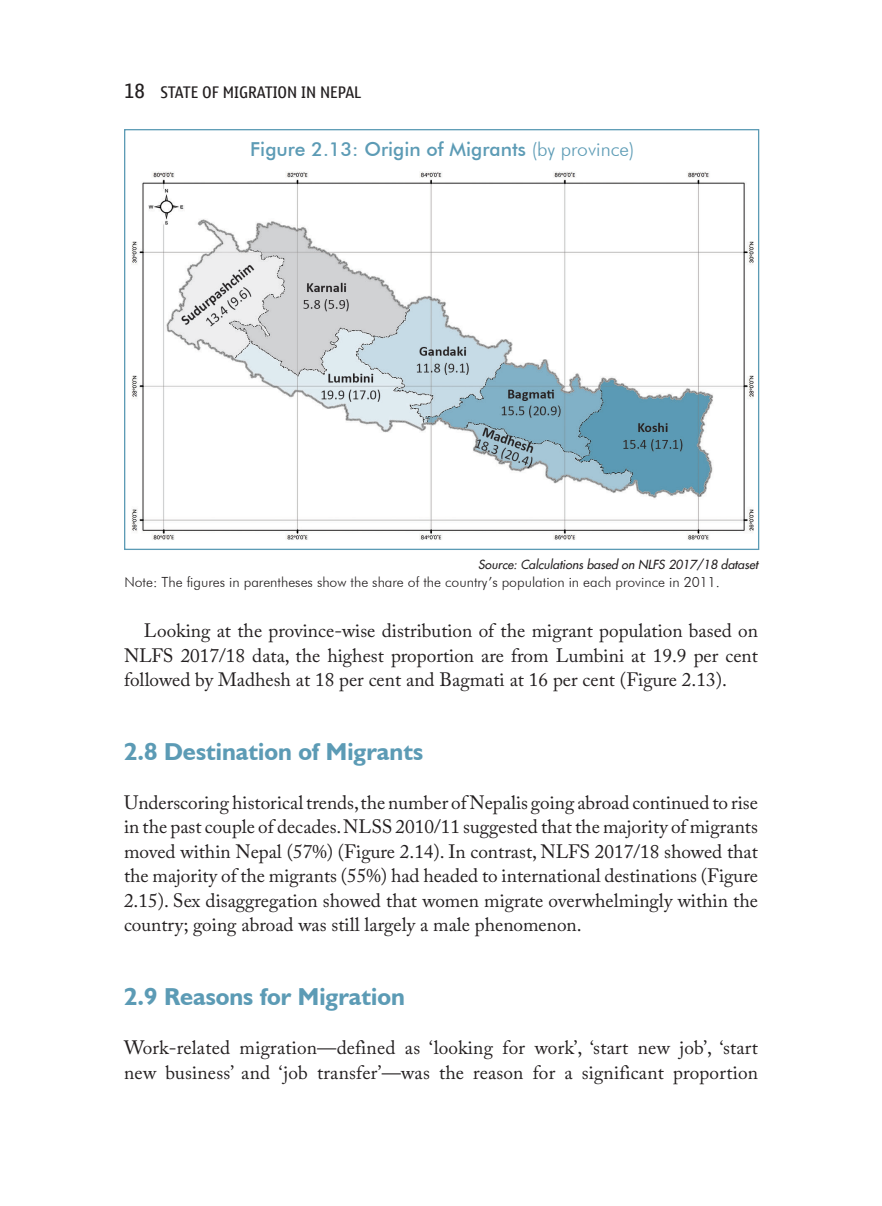
<style>
.page{position:relative;width:882px;height:1206px;background:#fff}
.page>*{position:absolute;margin:0;border:0;box-sizing:border-box;transform-origin:0 0}
.t1{font:700 24.5px "Humanist 521 BT";color:#5c9bb5}
.t2{font:19.25px/24.5px "Adobe Caslon Pro";letter-spacing:.005em;color:#231f20;text-align:justify}
._1_Figures_head___Ta{font:500 19.25px "Futura BT";color:#5c9bb5}
.t3{font:15.75px "Nokia Standard Multiscript";color:#231f20}
.note{font:300 14px "Futura BT";color:#231f20}
._1_source{font:italic 12.25px "Futura 2";color:#231f20}
.s1{font-size:19.25px}
.s2{font-weight:300}
</style>
<div class="page">
<img style="left:131px;top:172px;width:623px;height:368px">
<p class="t3" style="left:124px;top:83px;width:239px"><span class="s1">18</span> STATE OF MIGRATION IN NEPAL</p>
<p class="_1_Figures_head___Ta" style="left:250px;top:137px;width:386px">Figure 2.13: Origin of Migrants <span class="s2">(by province)</span></p>
<p class="_1_source" style="left:478px;top:557px;width:281px">Source: Calculations based on NLFS 2017/18 dataset</p>
<p class="note" style="left:124px;top:573px;width:597px">Note: The figures in parentheses show the share of the country’s population in each province in 2011.</p>
<p class="t2" style="left:124px;top:618px;width:636px;text-indent:20px">Looking at the province-wise distribution of the migrant population based on NLFS 2017/18 data, the highest proportion are from Lumbini at 19.9 per cent followed by Madhesh at 18 per cent and Bagmati at 16 per cent (Figure 2.13).</p>
<p class="t1" style="left:124px;top:736px;width:301px">2.8 Destination of Migrants</p>
<p class="t2" style="left:124px;top:790px;width:635px">Underscoring historical trends, the number of Nepalis going abroad continued to rise in the past couple of decades. NLSS 2010/11 suggested that the majority of migrants moved within Nepal (57%) (Figure 2.14). In contrast, NLFS 2017/18 showed that the majority of the migrants (55%) had headed to international destinations (Figure 2.15). Sex disaggregation showed that women migrate overwhelmingly within the country; going abroad was still largely a male phenomenon.</p>
<p class="t1" style="left:124px;top:981px;width:282px">2.9 Reasons for Migration</p>
<p class="t2" style="left:124px;top:1035px;width:635px">Work-related migration—defined as ‘looking for work’, ‘start new job’, ‘start new business’ and ‘job transfer’—was the reason for a significant proportion</p>
</div>
